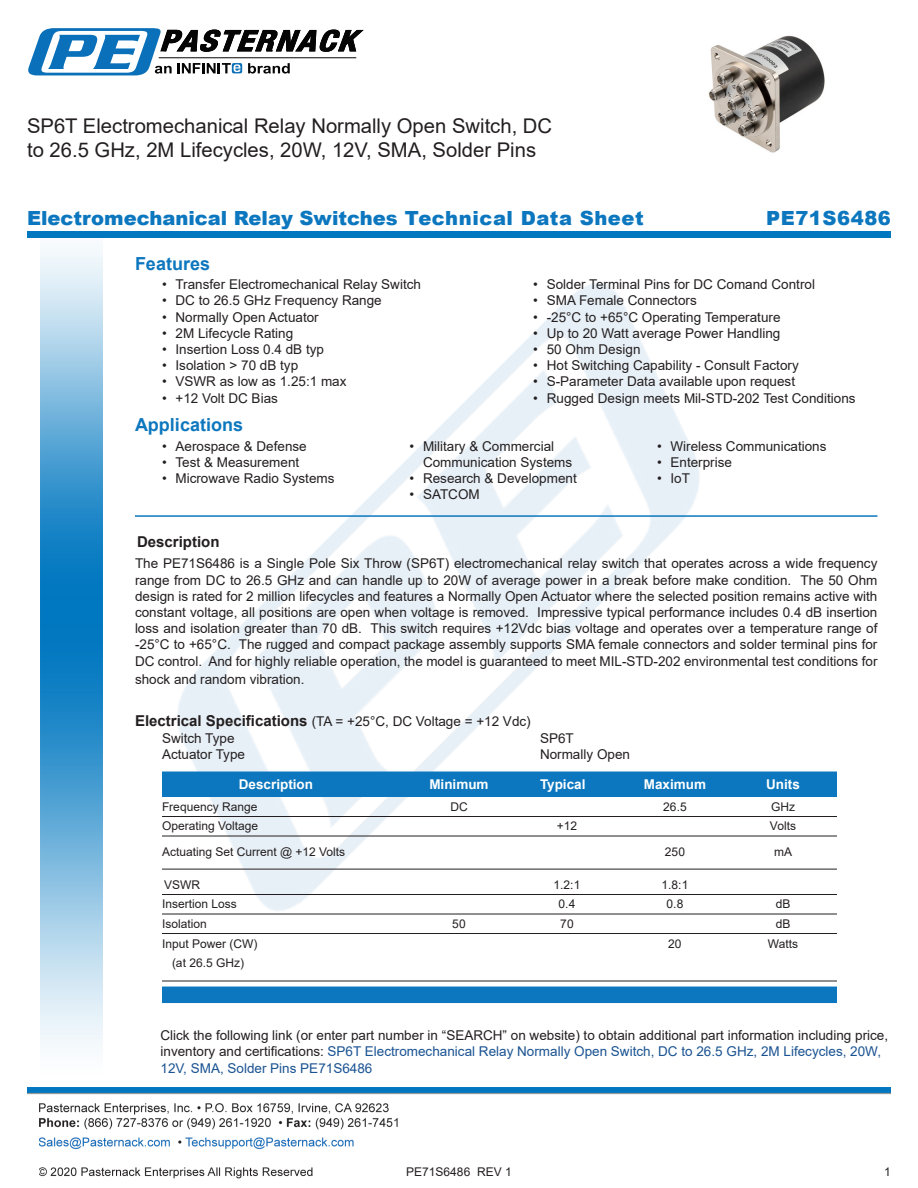
<style>
.page{position:relative;width:918px;height:1188px;background:#fff}
.page>*{position:absolute;margin:0;border:0;box-sizing:border-box;transform-origin:0 0}
.Web_Description_Para{font:20.25px/24.3px "Arial";color:#231f20}
.t1{font:900 19.5px "Arial";color:#0c77be}
.t2{font:900 19.5px "Arial";letter-spacing:.03em;color:#0c77be}
.Head1{font:700 18px "Arial";color:#0c77be}
.Head1-2{font:700 15px "Arial";color:#231f20}
.MarketingDescription{font:13.5px/16.2px "Arial";color:#231f20}
.Description_and_PN_L{font:13.5px/16.2px "Arial";color:#231f20}
.Head1-3{font:13.5px "Arial";color:#231f20}
.Specs_Para{font:13.5px "Arial";color:#231f20}
.Table-Header{font:700 13.5px "Arial";color:#fff}
.Table-Body{font:12px "Arial";color:#231f20}
.s1{font-weight:700;font-size:15px}
.s2{color:#1a5392}
</style>
<div class="page">
<img style="left:39px;top:1103px;width:359px;height:76px">
<img style="left:102px;top:248px;width:719px;height:722px">
<img style="left:27px;top:1088px;width:864px;height:7px">
<img style="left:40px;top:237px;width:62px;height:811px">
<div style="left:27px;top:231px;width:864px;height:6px;background:#0177c0"></div>
<svg style="left:28px;top:28px;width:336px;height:47px"></svg>
<hr style="left:135px;top:515px;width:743px;height:2px;background:#0c77be">
<div style="left:162px;top:772px;width:675px;height:25px;background:#0c77be"></div>
<hr style="left:162px;top:816px;width:675px;height:1px;background:#231f20">
<hr style="left:162px;top:836px;width:675px;height:1px;background:#231f20">
<hr style="left:162px;top:869px;width:675px;height:1px;background:#231f20">
<hr style="left:162px;top:894px;width:675px;height:1px;background:#231f20">
<hr style="left:162px;top:914px;width:675px;height:1px;background:#231f20">
<hr style="left:162px;top:933px;width:675px;height:1px;background:#231f20">
<hr style="left:162px;top:981px;width:675px;height:1px;background:#231f20">
<div style="left:162px;top:987px;width:675px;height:16px;background:#0c77be"></div>
<img style="left:708px;top:35px;width:117px;height:118px">
<h1 class="Web_Description_Para" style="left:27px;top:114px;width:527px">SP6T Electromechanical Relay Normally Open Switch, DC to 26.5 GHz, 2M Lifecycles, 20W, 12V, SMA, Solder Pins</h1>
<p class="t1" style="left:27px;top:204px;width:618px">Electromechanical Relay Switches Technical Data Sheet</p>
<p class="t2" style="left:766px;top:204px;width:126px">PE71S6486</p>
<p class="Head1" style="left:135px;top:251px;width:77px">Features</p>
<p class="MarketingDescription" style="left:162px;top:276px;width:261px">• Transfer Electromechanical Relay Switch</p>
<p class="MarketingDescription" style="left:162px;top:292px;width:221px">• DC to 26.5 GHz Frequency Range</p>
<p class="MarketingDescription" style="left:162px;top:309px;width:158px">• Normally Open Actuator</p>
<p class="MarketingDescription" style="left:162px;top:325px;width:133px">• 2M Lifecycle Rating</p>
<p class="MarketingDescription" style="left:162px;top:341px;width:164px">• Insertion Loss 0.4 dB typ</p>
<p class="MarketingDescription" style="left:162px;top:357px;width:138px">• Isolation &gt; 70 dB typ</p>
<p class="MarketingDescription" style="left:162px;top:373px;width:186px">• VSWR as low as 1.25:1 max</p>
<p class="MarketingDescription" style="left:162px;top:390px;width:117px">• +12 Volt DC Bias</p>
<p class="MarketingDescription" style="left:533px;top:276px;width:283px">• Solder Terminal Pins for DC Comand Control</p>
<p class="MarketingDescription" style="left:533px;top:292px;width:165px">• SMA Female Connectors</p>
<p class="MarketingDescription" style="left:533px;top:309px;width:249px">• -25°C to +65°C Operating Temperature</p>
<p class="MarketingDescription" style="left:533px;top:325px;width:249px">• Up to 20 Watt average Power Handling</p>
<p class="MarketingDescription" style="left:533px;top:341px;width:109px">• 50 Ohm Design</p>
<p class="MarketingDescription" style="left:533px;top:357px;width:267px">• Hot Switching Capability - Consult Factory</p>
<p class="MarketingDescription" style="left:533px;top:373px;width:263px">• S-Parameter Data available upon request</p>
<p class="MarketingDescription" style="left:533px;top:390px;width:324px">• Rugged Design meets Mil-STD-202 Test Conditions</p>
<p class="Head1" style="left:135px;top:412px;width:110px">Applications</p>
<p class="MarketingDescription" style="left:162px;top:438px;width:146px">• Aerospace &amp; Defense</p>
<p class="MarketingDescription" style="left:162px;top:454px;width:139px">• Test &amp; Measurement</p>
<p class="MarketingDescription" style="left:162px;top:470px;width:174px">• Microwave Radio Systems</p>
<p class="MarketingDescription" style="left:423px;top:438px;width:151px;text-indent:-14px">• Military &amp; Commercial<br>Communication Systems</p>
<p class="MarketingDescription" style="left:410px;top:470px;width:169px">• Research &amp; Development</p>
<p class="MarketingDescription" style="left:410px;top:486px;width:72px">• SATCOM</p>
<p class="MarketingDescription" style="left:657px;top:438px;width:171px">• Wireless Communications</p>
<p class="MarketingDescription" style="left:657px;top:454px;width:77px">• Enterprise</p>
<p class="MarketingDescription" style="left:657px;top:470px;width:35px">• IoT</p>
<p class="Head1-2" style="left:137px;top:531px;width:84px">Description</p>
<p class="MarketingDescription" style="left:135px;top:555px;width:744px;text-align:justify">The PE71S6486 is a Single Pole Six Throw (SP6T) electromechanical relay switch that operates across a wide frequency range from DC to 26.5 GHz and can handle up to 20W of average power in a break before make condition. The 50 Ohm design is rated for 2 million lifecycles and features a Normally Open Actuator where the selected position remains active with constant voltage, all positions are open when voltage is removed. Impressive typical performance includes 0.4 dB insertion loss and isolation greater than 70 dB. This switch requires +12Vdc bias voltage and operates over a temperature range of -25°C to +65°C. The rugged and compact package assembly supports SMA female connectors and solder terminal pins for DC control. And for highly reliable operation, the model is guaranteed to meet MIL-STD-202 environmental test conditions for</p>
<p class="MarketingDescription" style="left:135px;top:671px;width:171px">shock and random vibration.</p>
<p class="Head1-3" style="left:135px;top:712px;width:397px"><span class="s1">Electrical Specifications</span> (TA = +25°C, DC Voltage = +12 Vdc)</p>
<p class="Specs_Para" style="left:162px;top:729px;width:74px">Switch Type</p>
<p class="Specs_Para" style="left:540px;top:729px;width:35px">SP6T</p>
<p class="Specs_Para" style="left:162px;top:745px;width:85px">Actuator Type</p>
<p class="Specs_Para" style="left:540px;top:745px;width:92px">Normally Open</p>
<p class="Table-Header" style="left:239px;top:775px;width:76px">Description</p>
<p class="Table-Header" style="left:429px;top:775px;width:61px">Minimum</p>
<p class="Table-Header" style="left:540px;top:775px;width:47px">Typical</p>
<p class="Table-Header" style="left:644px;top:775px;width:64px">Maximum</p>
<p class="Table-Header" style="left:766px;top:775px;width:35px">Units</p>
<p class="Table-Body" style="left:162px;top:798px;width:97px">Frequency Range</p>
<p class="Table-Body" style="left:450px;top:798px;width:19px">DC</p>
<p class="Table-Body" style="left:663px;top:798px;width:25px">26.5</p>
<p class="Table-Body" style="left:771px;top:798px;width:25px">GHz</p>
<p class="Table-Body" style="left:162px;top:818px;width:98px">Operating Voltage</p>
<p class="Table-Body" style="left:557px;top:818px;width:22px">+12</p>
<p class="Table-Body" style="left:770px;top:818px;width:28px">Volts</p>
<p class="Table-Body" style="left:162px;top:843px;width:185px">Actuating Set Current @ +12 Volts</p>
<p class="Table-Body" style="left:665px;top:843px;width:22px">250</p>
<p class="Table-Body" style="left:774px;top:843px;width:20px">mA</p>
<p class="Table-Body" style="left:164px;top:876px;width:37px">VSWR</p>
<p class="Table-Body" style="left:554px;top:876px;width:28px">1.2:1</p>
<p class="Table-Body" style="left:662px;top:876px;width:28px">1.8:1</p>
<p class="Table-Body" style="left:162px;top:896px;width:76px">Insertion Loss</p>
<p class="Table-Body" style="left:559px;top:896px;width:18px">0.4</p>
<p class="Table-Body" style="left:667px;top:896px;width:18px">0.8</p>
<p class="Table-Body" style="left:776px;top:896px;width:16px">dB</p>
<p class="Table-Body" style="left:162px;top:915px;width:46px">Isolation</p>
<p class="Table-Body" style="left:452px;top:915px;width:15px">50</p>
<p class="Table-Body" style="left:560px;top:915px;width:15px">70</p>
<p class="Table-Body" style="left:776px;top:915px;width:16px">dB</p>
<p class="Table-Body" style="left:162px;top:935px;width:97px">Input Power (CW)</p>
<p class="Table-Body" style="left:668px;top:935px;width:15px">20</p>
<p class="Table-Body" style="left:768px;top:935px;width:32px">Watts</p>
<p class="Table-Body" style="left:172px;top:955px;width:74px">(at 26.5 GHz)</p>
<p class="Description_and_PN_L" style="left:160px;top:1027px;width:729px">Click the following link (or enter part number in “SEARCH” on website) to obtain additional part information including price, inventory and certifications: <span class="s2">SP6T Electromechanical Relay Normally Open Switch, DC to 26.5 GHz, 2M Lifecycles, 20W,<br>12V, SMA, Solder Pins PE71S6486</span></p>
<p class="Table-Body" style="left:406px;top:1163px;width:107px">PE71S6486 REV 1</p>
<p class="Table-Body" style="left:884px;top:1163px;width:8px">1</p>
</div>
